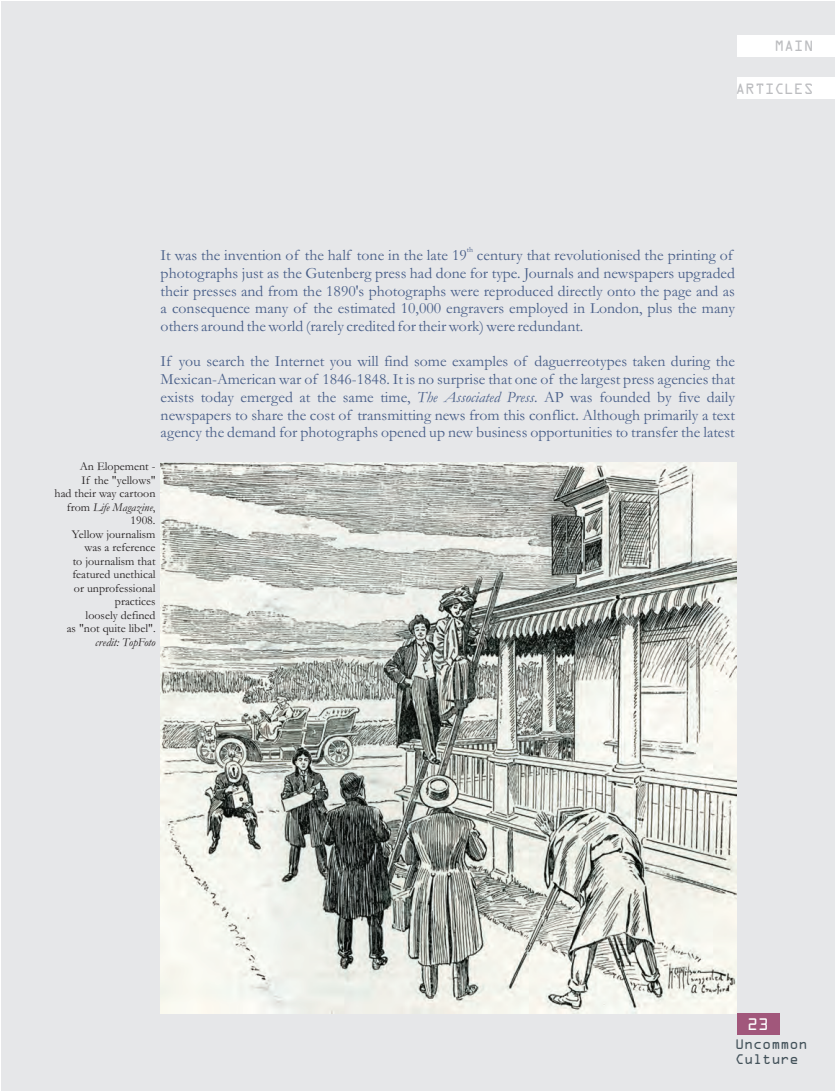
<style>
.page{position:relative;width:836px;height:1091px;background:#fff}
.page>*{position:absolute;margin:0;border:0;box-sizing:border-box;transform-origin:0 0}
.t1{font:18px "OCRA Extended";color:#fff}
.t2{font:16.05px "OCRA Extended";color:#bcbdc0}
.t3{font:15.75px/17.7px "Garamond";color:#485e88}
.t4{font:15px/15.5px "OCRA Extended";color:#425159}
.t5{font:12px/13.5px "Garamond";color:#231f20;text-align:right}
.t6{font:7.8px "Garamond";color:#485e88}
.s1{font-style:italic}
</style>
<div class="page">
<div style="left:1px;top:1px;width:833px;height:1089px;background:#e6e7e9"></div>
<div style="left:736px;top:78px;width:98px;height:21px;background:#fff"></div>
<div style="left:736px;top:35px;width:98px;height:22px;background:#fff"></div>
<div style="left:736px;top:1013px;width:43px;height:21px;background:#a1577b"></div>
<img style="left:161px;top:462px;width:575px;height:551px">
<p class="t2" style="left:774px;top:41px;width:40px">MAIN</p>
<p class="t2" style="left:735px;top:83px;width:79px">ARTICLES</p>
<p class="t6" style="left:466px;top:247px;width:8px">th</p>
<p class="t3" style="left:161px;top:248px;width:576px">It was the invention of the half tone in the late 19 century that revolutionised the printing of photographs just as the Gutenberg press had done for type. Journals and newspapers upgraded their presses and from the 1890's photographs were reproduced directly onto the page and as a consequence many of the estimated 10,000 engravers employed in London, plus the many others around the world (rarely credited for their work) were redundant.</p>
<p class="t3" style="left:161px;top:354px;width:576px;text-align:justify">If you search the Internet you will find some examples of daguerreotypes taken during the Mexican-American war of 1846-1848. It is no surprise that one of the largest press agencies that exists today emerged at the same time, <span class="s1">The Associated Press</span>. AP was founded by five daily newspapers to share the cost of transmitting news from this conflict. Although primarily a text agency the demand for photographs opened up new business opportunities to transfer the latest</p>
<p class="t5" style="left:55px;top:461px;width:103px">An Elopement -<br>If the "yellows"<br>had their way cartoon from <span class="s1">Life Magazine</span>,<br>1908.<br>Yellow journalism was a reference<br>to journalism that featured unethical<br>or unprofessional practices<br>loosely defined<br>as "not quite libel". <span class="s1">credit: TopFoto</span></p>
<p class="t1" style="left:747px;top:1018px;width:23px">23</p>
<p class="t4" style="left:735px;top:1037px;width:74px">Uncommon<br>Culture</p>
</div>
